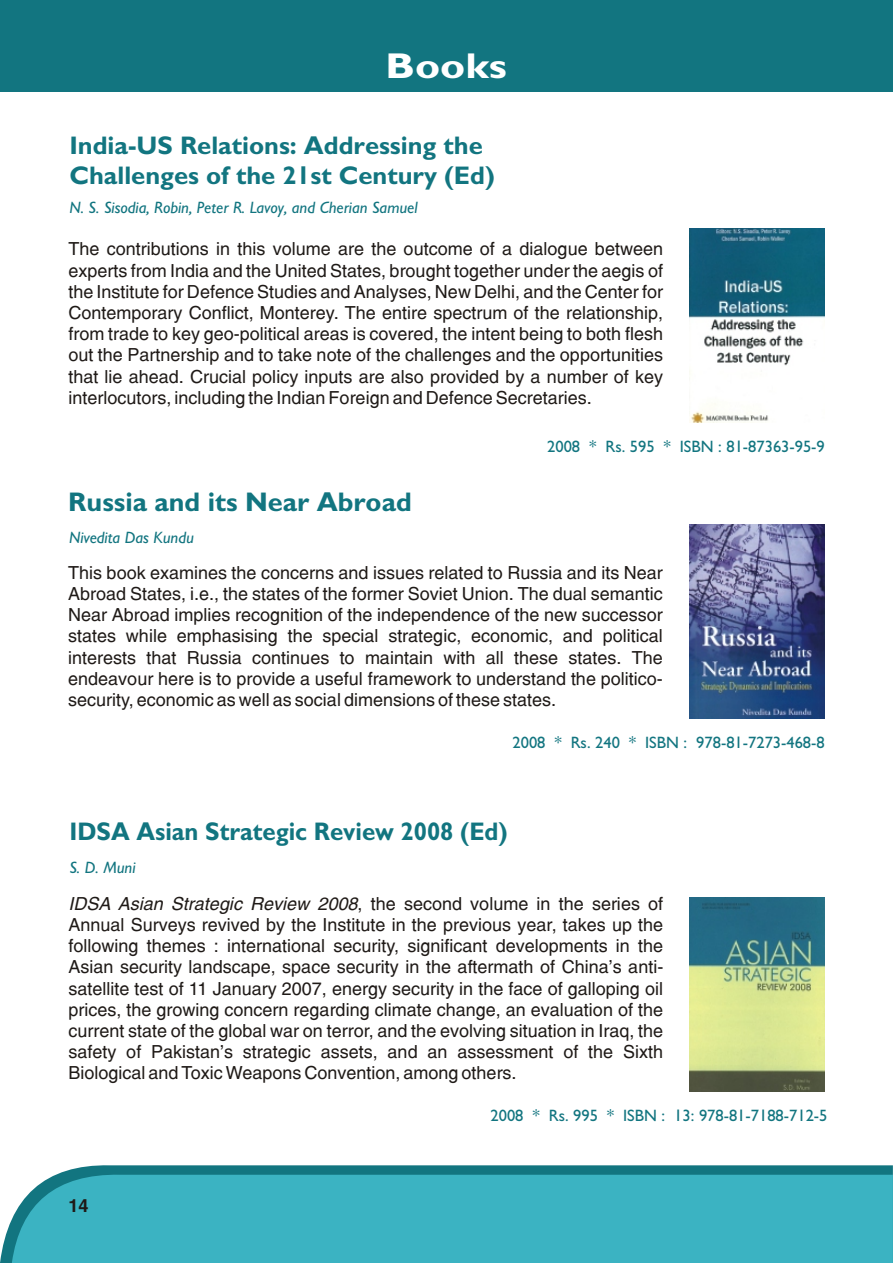
<style>
.page{position:relative;width:894px;height:1263px;background:#fff}
.page>*{position:absolute;margin:0;border:0;box-sizing:border-box;transform-origin:0 0}
.t1{font:700 36px "Gill Sans";color:#fff;scale:1.18 1}
.t2{font:700 27px "Gill Sans";color:#127580}
.t3{font:700 25.5px/30px "Gill Sans";color:#127580}
.t4{font:700 25.5px "Gill Sans";color:#127580;scale:.94 1}
.t5{font:18px/21.1px "Switzerland";color:#1f1a17;text-align:justify}
.t6{font:700 18px "Switzerland";color:#1f1a17}
.t7{font:16.5px "Gill Sans";color:#127580}
.t8{font:italic 16.5px "Gill Sans";color:#127580}
.s1{font-style:italic}
</style>
<div class="page">
<div style="left:0;top:0;width:893px;height:92px;background:#127580"></div>
<svg style="left:0;top:1165px;width:893px;height:98px;background:#3d8e97"></svg>
<div style="left:12px;top:1174px;width:881px;height:89px;background:#3bb3c2"></div>
<img style="left:689px;top:228px;width:135px;height:195px">
<img style="left:689px;top:524px;width:135px;height:195px">
<img style="left:689px;top:898px;width:135px;height:194px">
<h1 class="t1" style="left:386px;top:54px;width:104px">Books</h1>
<h3 class="t3" style="left:69px;top:133px;width:427px">India-US Relations: Addressing the<br>Challenges of the 21st Century (Ed)</h3>
<p class="t8" style="left:69px;top:202px;width:350px">N. S. Sisodia, Robin, Peter R. Lavoy, and Cherian Samuel</p>
<p class="t5" style="left:68px;top:241px;width:596px">The contributions in this volume are the outcome of a dialogue between experts from India and the United States, brought together under the aegis of the Institute for Defence Studies and Analyses, New Delhi, and the Center for Contemporary Conflict, Monterey. The entire spectrum of the relationship, from trade to key geo-political areas is covered, the intent being to both flesh out the Partnership and to take note of the challenges and the opportunities that lie ahead. Crucial policy inputs are also provided by a number of key interlocutors, including the Indian Foreign and Defence Secretaries.</p>
<p class="t7" style="left:547px;top:441px;width:279px">2008 * Rs. 595 * ISBN : 81-87363-95-9</p>
<h2 class="t2" style="left:68px;top:492px;width:345px">Russia and its Near Abroad</h2>
<p class="t8" style="left:69px;top:531px;width:126px">Nivedita Das Kundu</p>
<p class="t5" style="left:68px;top:564px;width:596px">This book examines the concerns and issues related to Russia and its Near Abroad States, i.e., the states of the former Soviet Union. The dual semantic Near Abroad implies recognition of the independence of the new successor states while emphasising the special strategic, economic, and political interests that Russia continues to maintain with all these states. The endeavour here is to provide a useful framework to understand the politico&shy;security, economic as well as social dimensions of these states.</p>
<p class="t7" style="left:513px;top:737px;width:314px">2008 * Rs. 240 * ISBN : 978-81-7273-468-8</p>
<h3 class="t4" style="left:69px;top:823px;width:468px">IDSA Asian Strategic Review 2008 (Ed)</h3>
<p class="t8" style="left:69px;top:862px;width:68px">S. D. Muni</p>
<p class="t5" style="left:68px;top:895px;width:596px"><span class="s1">IDSA Asian Strategic Review 2008</span>, the second volume in the series of Annual Surveys revived by the Institute in the previous year, takes up the following themes : international security, significant developments in the Asian security landscape, space security in the aftermath of China’s anti&shy;satellite test of 11 January 2007, energy security in the face of galloping oil prices, the growing concern regarding climate change, an evaluation of the current state of the global war on terror, and the evolving situation in Iraq, the safety of Pakistan’s strategic assets, and an assessment of the Sixth Biological and Toxic Weapons Convention, among others.</p>
<p class="t7" style="left:491px;top:1110px;width:338px">2008 * Rs. 995 * ISBN : 13: 978-81-7188-712-5</p>
<p class="t6" style="left:68px;top:1195px;width:22px">14</p>
</div>
